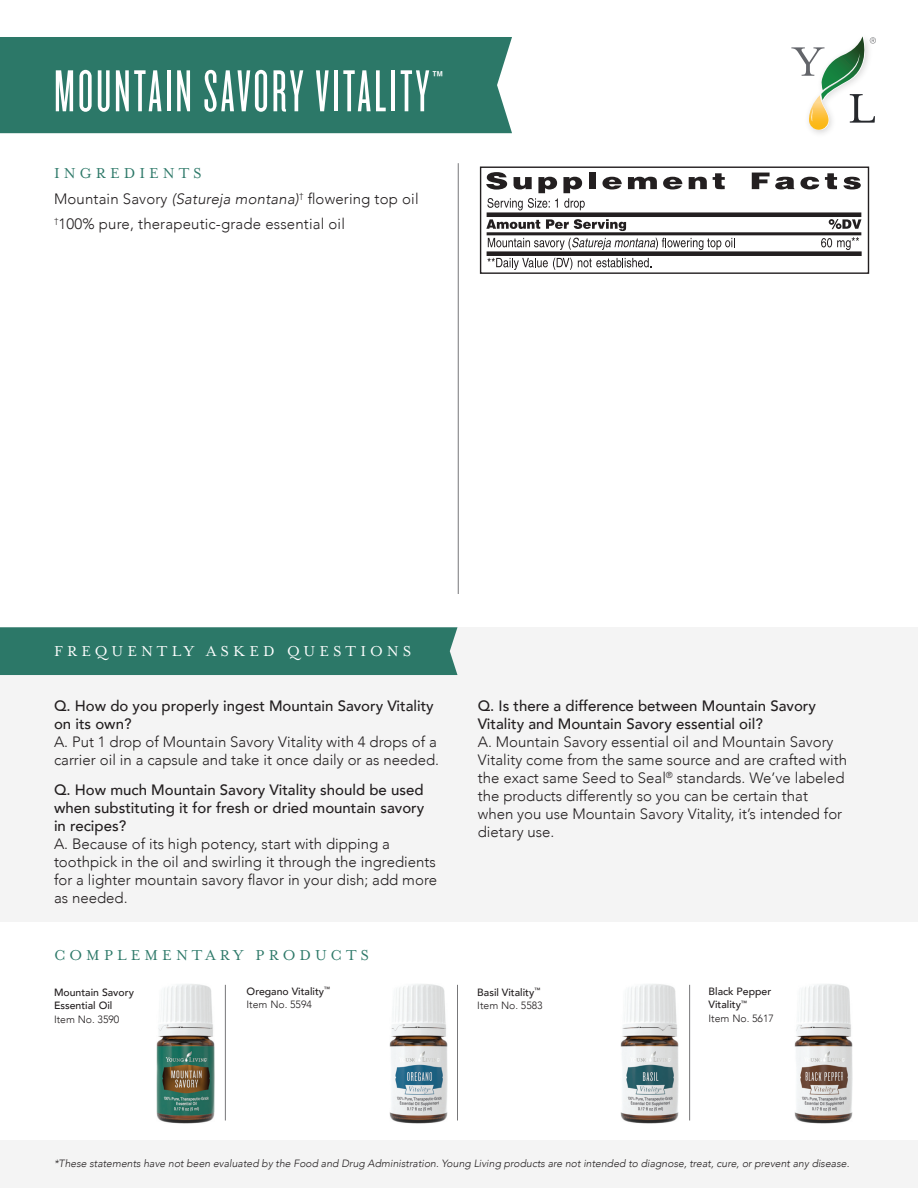
<style>
.page{position:relative;width:918px;height:1188px;background:#fff}
.page>*{position:absolute;margin:0;border:0;box-sizing:border-box;transform-origin:0 0}
.t1{font:61.5px "Knockout 26 Junior Flywght";letter-spacing:.05em;color:#fff}
.t2{font:16.5px "Mrs Eaves OT";letter-spacing:.25em;color:#2c7868}
.t3{font:16.5px "Mrs Eaves OT";letter-spacing:.25em;color:#fff}
.t4{font:300 15px/18px "Avenir";color:#231f20}
.t5{font:italic 300 10.5px "Avenir";color:#231f20}
.t6{font:500 10.5px/13.5px "Avenir";color:#231f20}
.t7{font:300 10.5px "Avenir";color:#231f20}
.s1{font-style:italic}
.s2{font-weight:500}
</style>
<div class="page">
<img style="left:156px;top:984px;width:58px;height:140px">
<img style="left:390px;top:984px;width:57px;height:140px">
<img style="left:621px;top:984px;width:57px;height:140px">
<img style="left:794px;top:984px;width:58px;height:140px">
<div style="left:0;top:627px;width:918px;height:295px;background:#f4f4f4"></div>
<div style="left:0;top:37px;width:512px;height:96px;background:#2c7868"></div>
<div style="left:0;top:627px;width:458px;height:48px;background:#2c7868"></div>
<hr style="left:458px;top:163px;width:1px;height:431px;background:#777779">
<svg style="left:791px;top:36px;width:85px;height:94px"></svg>
<hr style="left:225px;top:985px;width:1px;height:135px;background:#777779">
<hr style="left:457px;top:985px;width:1px;height:135px;background:#777779">
<hr style="left:689px;top:985px;width:1px;height:135px;background:#777779">
<div style="left:0;top:1140px;width:918px;height:48px;background:#f4f4f4"></div>
<div style="left:480px;top:167px;width:389px;height:107px;border:1px solid #231f20"></div>
<div style="left:589px;top:173px;width:7px;height:16px;background:#231f20"></div>
<svg style="left:602px;top:177px;width:20px;height:12px"></svg>
<svg style="left:628px;top:177px;width:29px;height:12px"></svg>
<svg style="left:663px;top:177px;width:19px;height:12px"></svg>
<svg style="left:689px;top:177px;width:18px;height:12px"></svg>
<svg style="left:713px;top:173px;width:12px;height:16px"></svg>
<svg style="left:752px;top:173px;width:67px;height:16px"></svg>
<svg style="left:825px;top:173px;width:12px;height:16px"></svg>
<svg style="left:843px;top:177px;width:18px;height:12px"></svg>
<svg style="left:486px;top:172px;width:99px;height:38px"></svg>
<svg style="left:486px;top:219px;width:54px;height:10px"></svg>
<svg style="left:546px;top:219px;width:80px;height:12px"></svg>
<svg style="left:829px;top:219px;width:32px;height:10px"></svg>
<svg style="left:488px;top:238px;width:247px;height:12px"></svg>
<svg style="left:821px;top:237px;width:38px;height:13px"></svg>
<svg style="left:487px;top:258px;width:85px;height:12px"></svg>
<svg style="left:578px;top:258px;width:73px;height:9px"></svg>
<div style="left:487px;top:212px;width:374px;height:5px;background:#231f20"></div>
<hr style="left:487px;top:232px;width:374px;height:3px;background:#231f20">
<div style="left:487px;top:251px;width:375px;height:5px;background:#231f20"></div>
<p class="t1" style="left:54px;top:57px;width:391px">MOUNTAIN SAVORY VITALITY<sup>™</sup></p>
<p class="t2" style="left:54px;top:164px;width:149px">INGREDIENTS</p>
<p class="t4" style="left:54px;top:190px;width:366px">Mountain Savory <span class="s1">(Satureja montana)</span><sup>†</sup> flowering top oil</p>
<p class="t4" style="left:54px;top:215px;width:292px"><sup>†</sup>100% pure, therapeutic-grade essential oil</p>
<p class="t3" style="left:54px;top:642px;width:359px">FREQUENTLY ASKED QUESTIONS</p>
<p class="t4" style="left:54px;top:697px;width:387px"><span class="s2">Q. How do you properly ingest Mountain Savory Vitality on its own?<br></span>A. Put 1 drop of Mountain Savory Vitality with 4 drops of a carrier oil in a capsule and take it once daily or as needed.</p>
<p class="t4" style="left:54px;top:781px;width:385px"><span class="s2">Q. How much Mountain Savory Vitality should be used when substituting it for fresh or dried mountain savory in recipes?<br></span>A. Because of its high potency, start with dipping a toothpick in the oil and swirling it through the ingredients for a lighter mountain savory flavor in your dish; add more as needed.</p>
<p class="t2" style="left:54px;top:946px;width:317px">COMPLEMENTARY PRODUCTS</p>
<p class="t6" style="left:54px;top:985px;width:81px">Mountain Savory<br>Essential Oil</p>
<p class="t7" style="left:54px;top:1013px;width:67px">Item No. 3590</p>
<p class="t6" style="left:247px;top:984px;width:85px">Oregano Vitality<sup>™</sup></p>
<p class="t7" style="left:247px;top:998px;width:67px">Item No. 5594</p>
<p class="t4" style="left:478px;top:697px;width:371px"><span class="s2">Q. Is there a difference between Mountain Savory Vitality and Mountain Savory essential oil?<br></span>A. Mountain Savory essential oil and Mountain Savory Vitality come from the same source and are crafted with the exact same Seed to Seal<sup>®</sup> standards. We’ve labeled the products differently so you can be certain that when you use Mountain Savory Vitality, it’s intended for dietary use.</p>
<p class="t6" style="left:477px;top:985px;width:65px">Basil Vitality<sup>™</sup></p>
<p class="t7" style="left:477px;top:999px;width:67px">Item No. 5583</p>
<p class="t6" style="left:709px;top:984px;width:64px">Black Pepper<br>Vitality<sup>™</sup></p>
<p class="t7" style="left:709px;top:1012px;width:67px">Item No. 5617</p>
<p class="t5" style="left:54px;top:1157px;width:797px">*These statements have not been evaluated by the Food and Drug Administration. Young Living products are not intended to diagnose, treat, cure, or prevent any disease.</p>
</div>
